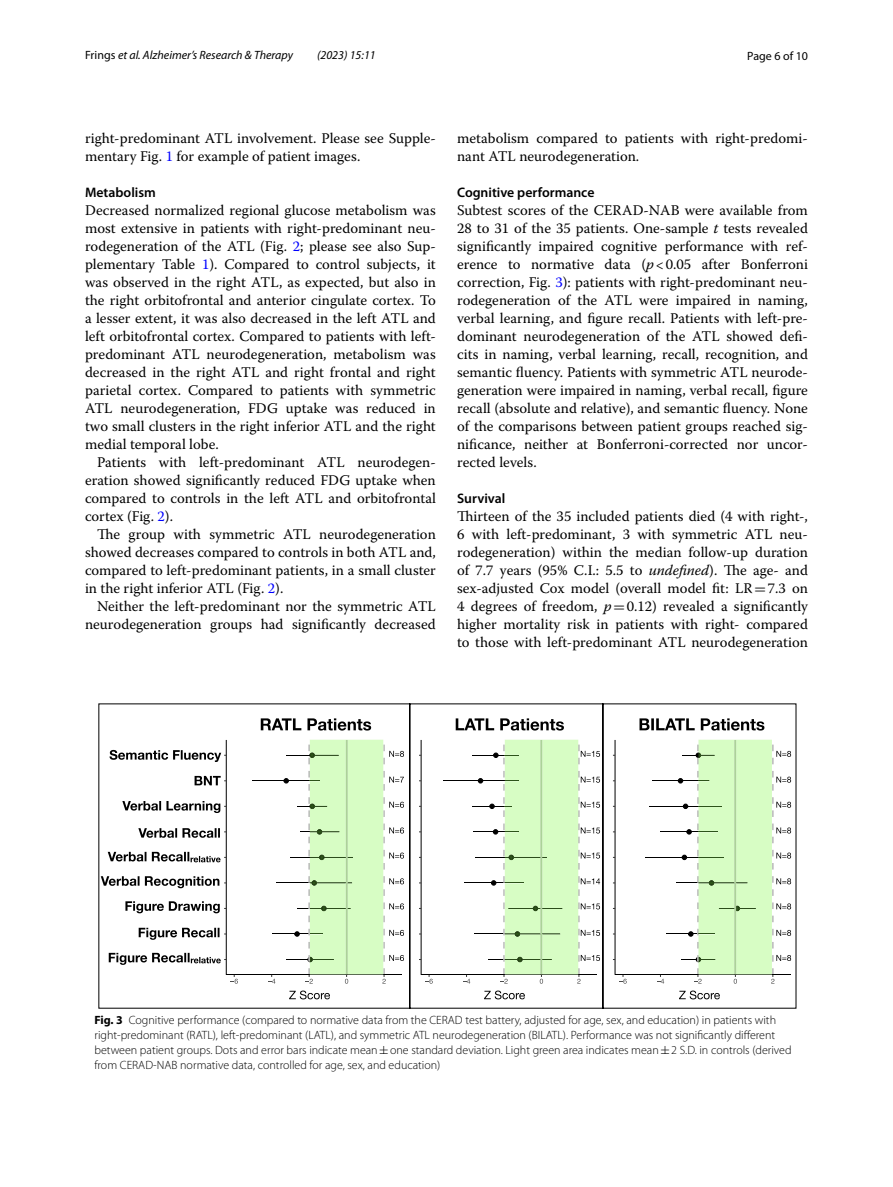
<style>
.page{position:relative;width:893px;height:1187px;background:#fff}
.page>*{position:absolute;margin:0;border:0;box-sizing:border-box;transform-origin:0 0}
.t1{font:14.7px/18px "Warnock Pro";color:#000;text-align:justify}
.t2{font:600 13.8px "Myriad Pro";color:#000}
.t3{font:300 12px/15px "Myriad Pro";color:#000}
.t4{font:italic 12px "Myriad Pro";color:#000}
.t5{font:12px "Myriad Pro";color:#000}
.s1{font-style:normal}
.s2{color:#00f}
.s3{font-style:italic}
.s4{font-family:"MTSY"}
.s5{font-weight:700}
.s6{font-family:"MTSY";font-weight:400}
</style>
<div class="page">
<svg style="left:98px;top:703px;width:699px;height:305px"></svg>
<svg style="left:478px;top:739px;width:122px;height:260px"></svg>
<svg style="left:283px;top:739px;width:121px;height:260px"></svg>
<svg style="left:678px;top:739px;width:113px;height:260px"></svg>
<p class="t4" style="left:85px;top:48px;width:209px"><span class="s1">Frings</span> et al. Alzheimer’s Research &amp; Therapy</p>
<p class="t4" style="left:317px;top:48px;width:60px">(2023) 15:11</p>
<p class="t5" style="left:747px;top:48px;width:62px">Page 6 of 10</p>
<p class="t1" style="left:85px;top:128px;width:352px">right-predominant ATL involvement. Please see Supple&shy;mentary Fig. <span class="s2">1</span> for example of patient images.</p>
<p class="t2" style="left:85px;top:183px;width:72px">Metabolism</p>
<p class="t1" style="left:85px;top:200px;width:352px">Decreased normalized regional glucose metabolism was most extensive in patients with right-predominant neu&shy;rodegeneration of the ATL (Fig. <span class="s2">2</span>; please see also Sup&shy;plementary Table <span class="s2">1</span>). Compared to control subjects, it was observed in the right ATL, as expected, but also in the right orbitofrontal and anterior cingulate cortex. To a lesser extent, it was also decreased in the left ATL and left orbitofrontal cortex. Compared to patients with left&shy;predominant ATL neurodegeneration, metabolism was decreased in the right ATL and right frontal and right parietal cortex. Compared to patients with symmetric ATL neurodegeneration, FDG uptake was reduced in two small clusters in the right inferior ATL and the right medial temporal lobe.</p>
<p class="t1" style="left:85px;top:452px;width:352px;text-indent:12px">Patients with left-predominant ATL neurodegen&shy;eration showed significantly reduced FDG uptake when compared to controls in the left ATL and orbitofrontal cortex (Fig. <span class="s2">2</span>).</p>
<p class="t1" style="left:85px;top:524px;width:352px;text-indent:12px">The group with symmetric ATL neurodegeneration showed decreases compared to controls in both ATL and, compared to left-predominant patients, in a small cluster in the right inferior ATL (Fig. <span class="s2">2</span>).</p>
<p class="t1" style="left:85px;top:596px;width:352px;text-align:right">Neither the left-predominant nor the symmetric ATL neurodegeneration groups had significantly decreased</p>
<p class="t1" style="left:457px;top:128px;width:352px">metabolism compared to patients with right-predomi&shy;nant ATL neurodegeneration.</p>
<p class="t2" style="left:457px;top:183px;width:139px">Cognitive performance</p>
<p class="t1" style="left:457px;top:200px;width:352px">Subtest scores of the CERAD-NAB were available from 28 to 31 of the 35 patients. One-sample <span class="s3">t</span> tests revealed significantly impaired cognitive performance with ref&shy;erence to normative data (<span class="s3">p</span>&lt;0.05 after Bonferroni correction, Fig. <span class="s2">3</span>): patients with right-predominant neu&shy;rodegeneration of the ATL were impaired in naming, verbal learning, and figure recall. Patients with left-pre&shy;dominant neurodegeneration of the ATL showed defi&shy;cits in naming, verbal learning, recall, recognition, and semantic fluency. Patients with symmetric ATL neurode&shy;generation were impaired in naming, verbal recall, figure recall (absolute and relative), and semantic fluency. None of the comparisons between patient groups reached sig&shy;nificance, neither at Bonferroni-corrected nor uncor&shy;rected levels.</p>
<p class="t2" style="left:457px;top:489px;width:50px">Survival</p>
<p class="t1" style="left:457px;top:506px;width:352px">Thirteen of the 35 included patients died (4 with right-, 6 with left-predominant, 3 with symmetric ATL neu&shy;rodegeneration) within the median follow-up duration of 7.7 years (95% C.I.: 5.5 to <span class="s3">undefined</span>). The age- and sex-adjusted Cox model (overall model fit: LR<span class="s4">=</span>7.3 on 4 degrees of freedom, <span class="s3">p</span><span class="s4">=</span>0.12) revealed a significantly higher mortality risk in patients with right- compared to those with left-predominant ATL neurodegeneration</p>
<p class="t3" style="left:94px;top:1013px;width:699px"><span class="s5">Fig. 3</span> Cognitive performance (compared to normative data from the CERAD test battery, adjusted for age, sex, and education) in patients with right-predominant (RATL), left-predominant (LATL), and symmetric ATL neurodegeneration (BILATL). Performance was not significantly different between patient groups. Dots and error bars indicate mean<span class="s6">±</span>one standard deviation. Light green area indicates mean<span class="s6">±</span>2 S.D. in controls (derived from CERAD-NAB normative data, controlled for age, sex, and education)</p>
</div>
